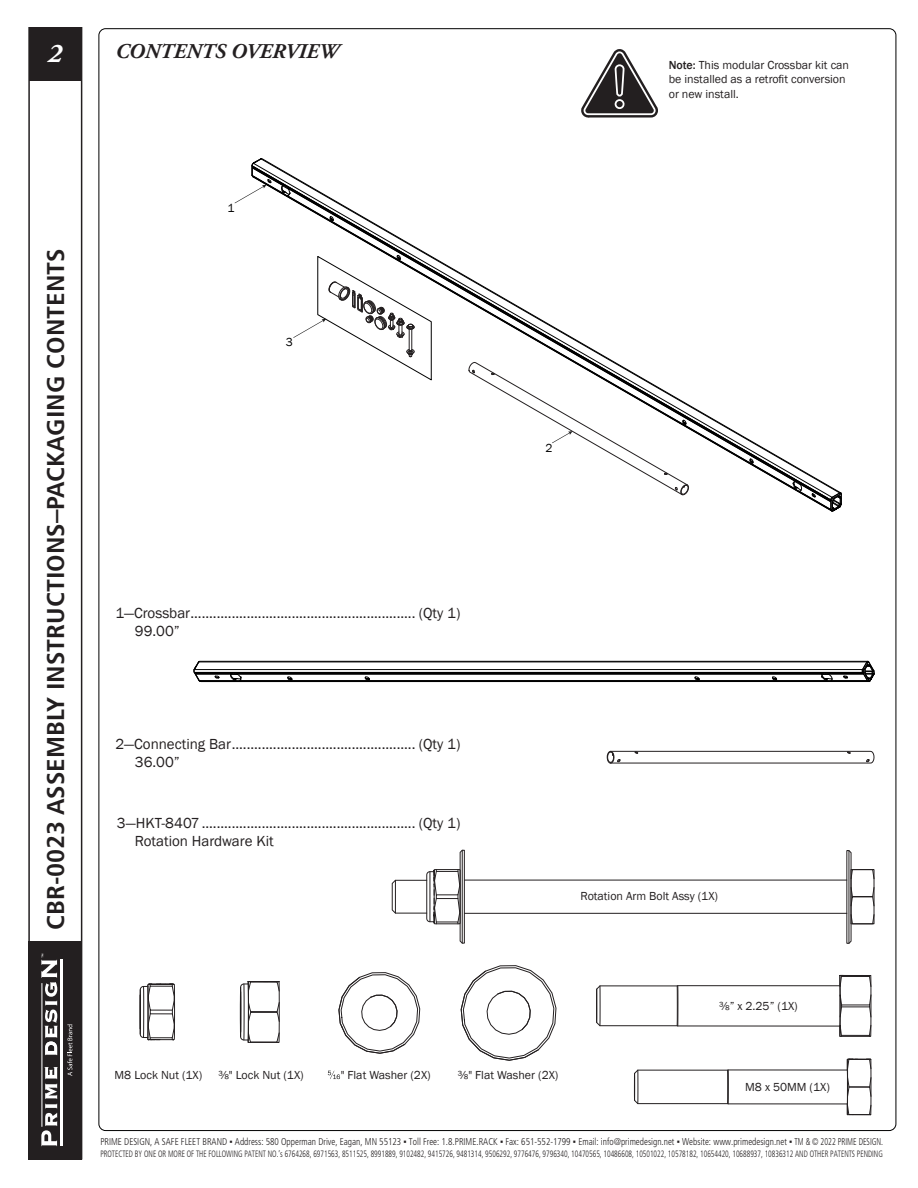
<style>
.page{position:relative;width:918px;height:1188px;background:#fff}
.page>*{position:absolute;margin:0;border:0;box-sizing:border-box;transform-origin:0 0}
.t1{font:italic 700 27px "Adobe Garamond Pro";color:#fff}
.t2{font:700 condensed 24.3px "Frutiger LT Std";color:#231f20;scale:1.11 1}
.t3{font:italic 700 21px "Adobe Garamond Pro";color:#231f20}
.t4{font:15px/18px "Franklin Gothic";color:#231f20}
.t5{font:12px "Franklin Gothic";color:#231f20}
.t6{font:12px "Franklin Gothic";color:#000}
.t7{font:300 condensed 9.9px "Frutiger LT Std";color:#231f20;scale:.93 1}
.t8{font:300 condensed 9.15px "Frutiger LT Std";color:#231f20;scale:.81 1}
.s1{font-weight:500}
.s2{font-family:"Franklin Gothic";font-weight:400;font-stretch:normal}
.s3{font-family:"Arial";font-weight:400;font-stretch:normal}
</style>
<div class="page">
<svg style="left:28px;top:27px;width:54px;height:914px"></svg>
<div style="left:28px;top:941px;width:54px;height:219px;background:#231f20"></div>
<hr style="left:60px;top:960px;width:2px;height:186px;background:#fff">
<svg style="left:41px;top:1067px;width:17px;height:79px"></svg>
<hr style="left:41px;top:983px;width:1px;height:144px;background:#fff">
<svg style="left:41px;top:954px;width:17px;height:101px"></svg>
<svg style="left:67px;top:1024px;width:5px;height:52px"></svg>
<svg style="left:581px;top:49px;width:77px;height:69px"></svg>
<svg style="left:607px;top:751px;width:267px;height:12px"></svg>
<hr style="left:464px;top:913px;width:383px;height:1px;background:#231f20">
<hr style="left:464px;top:880px;width:383px;height:1px;background:#231f20">
<svg style="left:392px;top:850px;width:73px;height:93px"></svg>
<svg style="left:461px;top:965px;width:95px;height:95px"></svg>
<svg style="left:240px;top:981px;width:39px;height:62px"></svg>
<svg style="left:596px;top:850px;width:278px;height:282px"></svg>
<svg style="left:339px;top:972px;width:81px;height:81px"></svg>
<svg style="left:140px;top:983px;width:35px;height:58px"></svg>
<svg style="left:235px;top:164px;width:17px;height:39px"></svg>
<svg style="left:812px;top:492px;width:30px;height:20px"></svg>
<svg style="left:252px;top:159px;width:589px;height:341px"></svg>
<svg style="left:194px;top:661px;width:681px;height:21px"></svg>
<svg style="left:328px;top:1071px;width:12px;height:8px"></svg>
<h1 class="t1" style="left:48px;top:38px;width:16px">2</h1>
<p class="t3" style="left:115px;top:40px;width:225px">CONTENTS OVERVIEW</p>
<p class="t5" style="left:669px;top:58px;width:182px"><span class="s1">Note:</span> This modular Crossbar kit can</p>
<p class="t5" style="left:669px;top:72px;width:178px">be installed as a retrofit conversion</p>
<p class="t5" style="left:669px;top:86px;width:72px">or new install.</p>
<p class="t2" style="left:41px;top:930px;width:616px;rotate:-90deg">CBR-0023 ASSEMBLY INSTRUCTIONS–PACKAGING CONTENTS</p>
<p class="t6" style="left:228px;top:200px;width:9px">1</p>
<p class="t6" style="left:286px;top:335px;width:9px">3</p>
<p class="t6" style="left:545px;top:440px;width:9px">2</p>
<p class="t4" style="left:135px;top:604px;width:327px;text-indent:-20px">1—Crossbar............................................................. (Qty 1)<br>99.00”</p>
<p class="t4" style="left:135px;top:735px;width:327px;text-indent:-20px">2—Connecting Bar................................................. (Qty 1)<br>36.00”</p>
<p class="t4" style="left:117px;top:814px;width:345px">3—HKT-8407......................................................... (Qty 1)</p>
<p class="t4" style="left:135px;top:832px;width:140px">Rotation Hardware Kit</p>
<p class="t5" style="left:581px;top:889px;width:139px">Rotation Arm Bolt Assy (1X)</p>
<p class="t5" style="left:115px;top:1068px;width:89px">M8 Lock Nut (1X)</p>
<p class="t5" style="left:218px;top:1068px;width:87px">⅜" Lock Nut (1X)</p>
<p class="t5" style="left:341px;top:1068px;width:92px">" Flat Washer (2X)</p>
<p class="t5" style="left:458px;top:1068px;width:102px">⅜" Flat Washer (2X)</p>
<p class="t5" style="left:719px;top:999px;width:80px">⅜” x 2.25” (1X)</p>
<p class="t5" style="left:745px;top:1080px;width:86px">M8 x 50MM (1X)</p>
<p class="t7" style="left:100px;top:1136px;width:843px">PRIME DESIGN, A SAFE FLEET BRAND <span class="s2">▪</span> Address: 580 Opperman Drive, Eagan, MN 55123 <span class="s3">▪</span> Toll Free: 1.8.PRIME.RACK <span class="s3">▪</span> Fax: 651-552-1799 <span class="s3">▪</span> Email: info@primedesign.net <span class="s3">▪</span> Website: www.primedesign.net <span class="s3">▪</span> TM &amp; © 2022 PRIME DESIGN.</p>
<p class="t8" style="left:100px;top:1149px;width:967px">PROTECTED BY ONE OR MORE OF THE FOLLOWING PATENT NO.’s 6764268, 6971563, 8511525, 8991889, 9102482, 9415726, 9481314, 9506292, 9776476, 9796340, 10470565, 10486608, 10501022, 10578182, 10654420, 10688937, 10836312 AND OTHER PATENTS PENDING</p>
</div>
